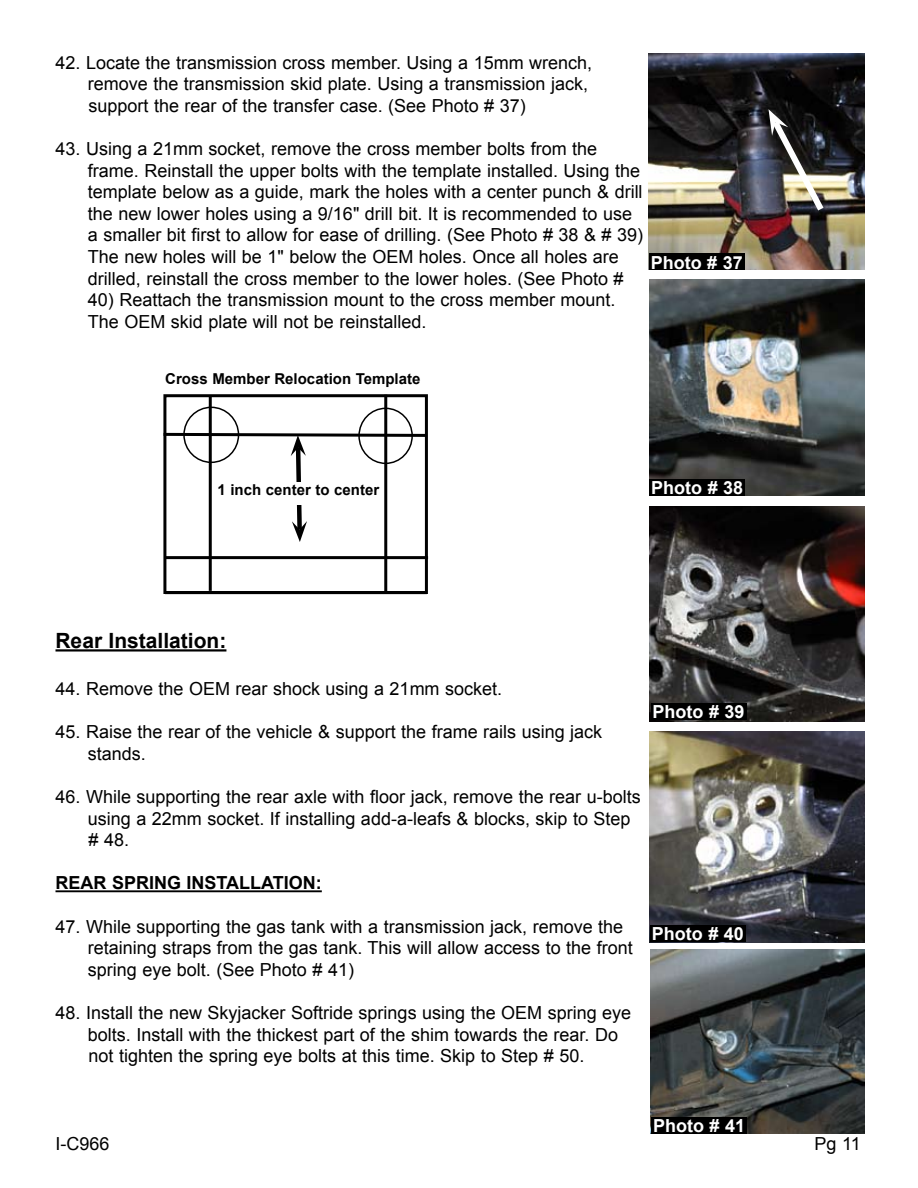
<style>
.page{position:relative;width:918px;height:1188px;background:#fff}
.page>*{position:absolute;margin:0;border:0;box-sizing:border-box;transform-origin:0 0}
.t1{font:700 21px "Arial";color:#000}
.t2{font:18px/21.6px "Arial";color:#000}
.t3{font:700 18px "Arial";color:#fff}
.t4{font:700 18px "Arial";color:#000}
.t5{font:700 15px "Arial";color:#000}
</style>
<div class="page">
<hr style="left:56px;top:649px;width:170px;height:3px;background:#000">
<hr style="left:56px;top:890px;width:266px;height:2px;background:#000">
<div style="left:163px;top:394px;width:265px;height:200px;border:3px solid #000"></div>
<div style="left:183px;top:407px;width:56px;height:56px;border:2px solid #000;border-radius:50%"></div>
<div style="left:358px;top:408px;width:55px;height:56px;border:2px solid #000;border-radius:50%"></div>
<hr style="left:384px;top:395px;width:3px;height:197px;background:#000">
<hr style="left:209px;top:396px;width:3px;height:195px;background:#000">
<svg style="left:163px;top:431px;width:265px;height:111px"></svg>
<hr style="left:166px;top:556px;width:262px;height:3px;background:#000">
<hr style="left:165px;top:591px;width:262px;height:3px;background:#000">
<img style="left:648px;top:54px;width:216px;height:216px">
<div style="left:649px;top:254px;width:95px;height:16px;background:#000"></div>
<img style="left:767px;top:109px;width:62px;height:108px">
<img style="left:649px;top:280px;width:215px;height:216px">
<img style="left:649px;top:506px;width:215px;height:215px">
<div style="left:650px;top:480px;width:95px;height:16px;background:#000"></div>
<div style="left:651px;top:704px;width:95px;height:16px;background:#000"></div>
<img style="left:649px;top:732px;width:215px;height:211px">
<div style="left:650px;top:926px;width:95px;height:16px;background:#000"></div>
<img style="left:650px;top:950px;width:214px;height:184px">
<div style="left:652px;top:1117px;width:95px;height:17px;background:#000"></div>
<p class="t2" style="left:88px;top:52px;width:506px;text-indent:-32px">42. Locate the transmission cross member. Using a 15mm wrench, remove the transmission skid plate. Using a transmission jack, support the rear of the transfer case. (See Photo # 37)</p>
<p class="t2" style="left:88px;top:138px;width:557px;text-indent:-32px">43. Using a 21mm socket, remove the cross member bolts from the frame. Reinstall the upper bolts with the template installed. Using the template below as a guide, mark the holes with a center punch &amp; drill the new lower holes using a 9/16" drill bit. It is recommended to use a smaller bit first to allow for ease of drilling. (See Photo # 38 &amp; # 39)<br>The new holes will be 1" below the OEM holes. Once all holes are drilled, reinstall the cross member to the lower holes. (See Photo #</p>
<p class="t2" style="left:88px;top:289px;width:529px">40) Reattach the transmission mount to the cross member mount.<br>The OEM skid plate will not be reinstalled.</p>
<p class="t3" style="left:651px;top:250px;width:94px">Photo # 37</p>
<p class="t5" style="left:165px;top:369px;width:257px">Cross Member Relocation Template</p>
<p class="t5" style="left:217px;top:480px;width:163px">1 inch center to center</p>
<p class="t3" style="left:651px;top:476px;width:94px">Photo # 38</p>
<p class="t1" style="left:56px;top:627px;width:172px">Rear Installation:</p>
<p class="t2" style="left:56px;top:678px;width:448px">44. Remove the OEM rear shock using a 21mm socket.</p>
<p class="t2" style="left:88px;top:721px;width:516px;text-indent:-32px">45. Raise the rear of the vehicle &amp; support the frame rails using jack stands.</p>
<p class="t2" style="left:88px;top:786px;width:554px;text-indent:-32px">46. While supporting the rear axle with floor jack, remove the rear u-bolts using a 22mm socket. If installing add-a-leafs &amp; blocks, skip to Step # 48.</p>
<p class="t4" style="left:56px;top:871px;width:81px">Rear Spring</p>
<p class="t4" style="left:187px;top:871px;width:17px">Installati</p>
<p class="t4" style="left:289px;top:871px;width:34px">on:</p>
<p class="t2" style="left:88px;top:916px;width:546px;text-indent:-32px">47. While supporting the gas tank with a transmission jack, remove the retaining straps from the gas tank. This will allow access to the front spring eye bolt. (See Photo # 41)</p>
<p class="t2" style="left:88px;top:1002px;width:545px;text-indent:-32px">48. Install the new Skyjacker Softride springs using the OEM spring eye bolts. Install with the thickest part of the shim towards the rear. Do not tighten the spring eye bolts at this time. Skip to Step # 50.</p>
<p class="t3" style="left:653px;top:700px;width:94px">Photo # 39</p>
<p class="t3" style="left:652px;top:922px;width:94px">Photo # 40</p>
<p class="t3" style="left:653px;top:1114px;width:94px">Photo # 41</p>
<p class="t2" style="left:56px;top:1133px;width:56px">I-C966</p>
<p class="t2" style="left:814px;top:1133px;width:48px">Pg 11</p>
</div>
